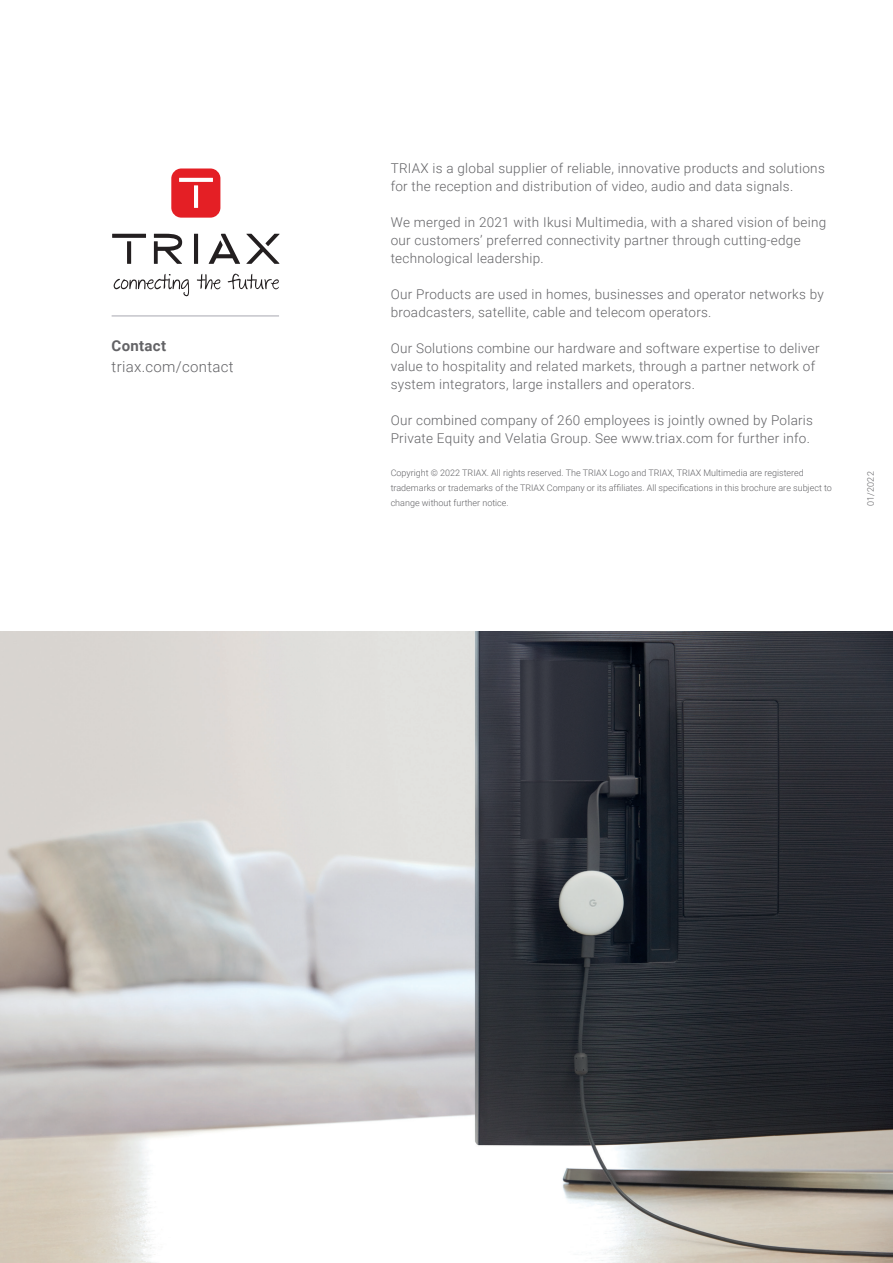
<style>
.page{position:relative;width:893px;height:1263px;background:#fff}
.page>*{position:absolute;margin:0;border:0;box-sizing:border-box;transform-origin:0 0}
.t1{font:300 15px "Roboto";letter-spacing:.02em;color:#636366}
.t2{font:700 15px "Roboto";letter-spacing:.02em;color:#636366}
.t3{font:300 13.5px/18px "Roboto";letter-spacing:.02em;color:#636366}
.t4{font:300 9px/15px "Roboto";color:#636366}
</style>
<div class="page">
<hr style="left:194px;top:234px;width:4px;height:30px;background:#231f20">
<svg style="left:154px;top:234px;width:28px;height:30px"></svg>
<svg style="left:246px;top:234px;width:34px;height:30px"></svg>
<hr style="left:127px;top:241px;width:4px;height:23px;background:#231f20">
<svg style="left:112px;top:234px;width:34px;height:4px"></svg>
<svg style="left:209px;top:234px;width:31px;height:30px"></svg>
<div style="left:171px;top:168px;width:49px;height:50px;background:#e41f25;border-radius:10px"></div>
<hr style="left:194px;top:185px;width:4px;height:23px;background:#fff">
<svg style="left:179px;top:178px;width:34px;height:4px"></svg>
<svg style="left:114px;top:274px;width:75px;height:22px"></svg>
<svg style="left:197px;top:274px;width:23px;height:15px"></svg>
<svg style="left:228px;top:274px;width:51px;height:15px"></svg>
<hr style="left:112px;top:316px;width:167px;height:1px;background:#a8a8b0">
<img style="left:0;top:631px;width:893px;height:632px">
<p class="t2" style="left:112px;top:335px;width:56px">Contact</p>
<p class="t1" style="left:112px;top:356px;width:124px">triax.com/contact</p>
<p class="t3" style="left:391px;top:158px;width:436px">TRIAX is a global supplier of reliable, innovative products and solutions for the reception and distribution of video, audio and data signals.</p>
<p class="t3" style="left:391px;top:212px;width:437px">We merged in 2021 with Ikusi Multimedia, with a shared vision of being our customers’ preferred connectivity partner through cutting-edge technological leadership.</p>
<p class="t3" style="left:391px;top:284px;width:435px">Our Products are used in homes, businesses and operator networks by broadcasters, satellite, cable and telecom operators.</p>
<p class="t3" style="left:391px;top:338px;width:430px">Our Solutions combine our hardware and software expertise to deliver value to hospitality and related markets, through a partner network of system integrators, large installers and operators.</p>
<p class="t3" style="left:391px;top:410px;width:424px">Our combined company of 260 employees is jointly owned by Polaris<br>Private Equity and Velatia Group. See www.triax.com for further info.</p>
<p class="t4" style="left:391px;top:464px;width:443px">Copyright © 2022 TRIAX. All rights reserved. The TRIAX Logo and TRIAX, TRIAX Multimedia are registered trademarks or trademarks of the TRIAX Company or its affiliates. All specifications in this brochure are subject to change without further notice.</p>
<p class="t4" style="left:863px;top:506px;width:36px;rotate:-90deg">01/2022</p>
</div>
